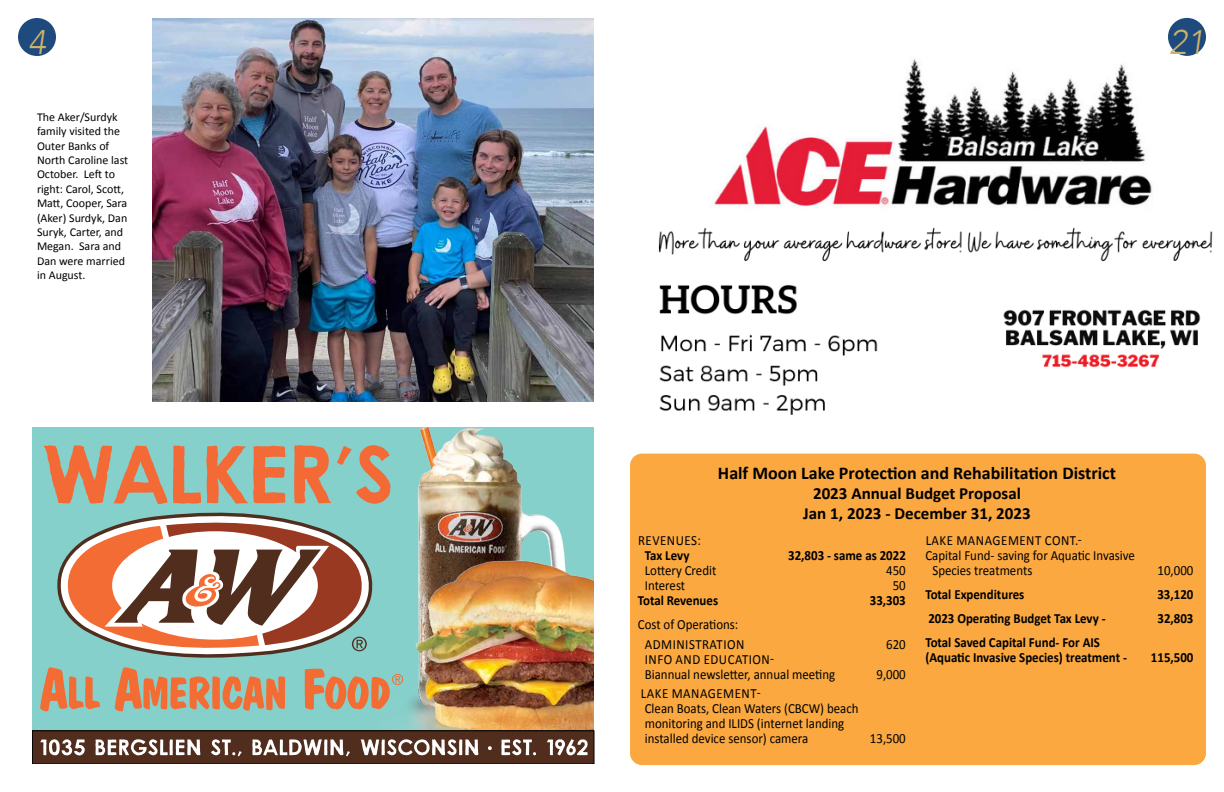
<style>
.page{position:relative;width:1224px;height:792px;background:#fff}
.page>*{position:absolute;margin:0;border:0;box-sizing:border-box;transform-origin:0 0}
.t1{font:italic 300 34px "Avenir";color:#cfb269}
.t2{font:700 18px "Calibri";color:#000}
.t3{font:700 17px/20.4px "Calibri";color:#000;text-align:center}
.t4{font:14px/15px "Calibri";color:#000;scale:.92 1}
.t5{font:700 14px/15px "Calibri";color:#000;scale:.92 1}
.t6{font:14px "Calibri";letter-spacing:.04em;color:#000;scale:.92 1}
.t7{font:12px/14.4px "Calibri";color:#000}
</style>
<div class="page">
<img style="left:658px;top:46px;width:555px;height:369px">
<div style="left:630px;top:454px;width:576px;height:311px;background:#faa83f;border-radius:12px"></div>
<div style="left:18px;top:18px;width:38px;height:38px;background:#1e4a7d;border-radius:50%"></div>
<div style="left:1168px;top:18px;width:38px;height:38px;background:#1e4a7d;border-radius:50%"></div>
<img style="left:152px;top:18px;width:442px;height:384px">
<img style="left:402px;top:427px;width:163px;height:134px">
<img style="left:375px;top:561px;width:219px;height:169px">
<div style="left:32px;top:731px;width:562px;height:33px;background:#512d1e"></div>
<div style="left:32px;top:730px;width:562px;height:34px;border:1px solid #030303"></div>
<svg style="left:40px;top:739px;width:45px;height:16px"></svg>
<svg style="left:95px;top:739px;width:105px;height:16px"></svg>
<svg style="left:211px;top:739px;width:31px;height:17px"></svg>
<svg style="left:252px;top:739px;width:98px;height:17px"></svg>
<svg style="left:361px;top:739px;width:117px;height:16px"></svg>
<svg style="left:488px;top:746px;width:4px;height:4px"></svg>
<svg style="left:501px;top:739px;width:35px;height:16px"></svg>
<svg style="left:547px;top:739px;width:41px;height:16px"></svg>
<svg style="left:56px;top:509px;width:319px;height:149px;fill:#86d0cb"></svg>
<svg style="left:40px;top:667px;width:60px;height:44px"></svg>
<svg style="left:115px;top:667px;width:170px;height:44px"></svg>
<svg style="left:67px;top:520px;width:300px;height:131px"></svg>
<svg style="left:305px;top:669px;width:98px;height:41px"></svg>
<svg style="left:44px;top:445px;width:123px;height:59px"></svg>
<svg style="left:173px;top:445px;width:113px;height:59px"></svg>
<svg style="left:294px;top:445px;width:97px;height:59px"></svg>
<h1 class="t1" style="left:28px;top:22px;width:19px">4</h1>
<h1 class="t1" style="left:1169px;top:22px;width:37px">21</h1>
<p class="t7" style="left:37px;top:110px;width:93px">The Aker/Surdyk family visited the<br>Outer Banks of<br>North Caroline last<br>October. Left to right: Carol, Scott,<br>Matt, Cooper, Sara (Aker) Surdyk, Dan<br>Suryk, Carter, and<br>Megan. Sara and<br>Dan were married in August.</p>
<p class="t2" style="left:718px;top:461px;width:399px">Half Moon Lake Protection and Rehabilitation District</p>
<p class="t3" style="left:803px;top:483px;width:229px">2023 Annual Budget Proposal<br>Jan 1, 2023 - December 31, 2023</p>
<p class="t6" style="left:638px;top:532px;width:70px">REVENUES:</p>
<p class="t5" style="left:645px;top:548px;width:50px">Tax Levy</p>
<p class="t5" style="left:788px;top:548px;width:129px">32,803 - same as 2022</p>
<p class="t4" style="left:645px;top:563px;width:79px">Lottery Credit</p>
<p class="t4" style="left:886px;top:563px;width:23px">450</p>
<p class="t4" style="left:645px;top:578px;width:45px">Interest</p>
<p class="t4" style="left:893px;top:578px;width:16px">50</p>
<p class="t5" style="left:638px;top:593px;width:89px">Total Revenues</p>
<p class="t5" style="left:870px;top:593px;width:41px">33,303</p>
<p class="t4" style="left:638px;top:615px;width:117px;line-height:19.5px;text-align:center">Cost of Operations:<br>ADMINISTRATION</p>
<p class="t4" style="left:886px;top:637px;width:23px">620</p>
<p class="t4" style="left:645px;top:652px;width:209px">INFO AND EDUCATION-<br>Biannual newsletter, annual meeting</p>
<p class="t4" style="left:641px;top:686px;width:238px">LAKE MANAGEMENT-<br>Clean Boats, Clean Waters (CBCW) beach monitoring and ILIDS (internet landing installed device sensor) camera</p>
<p class="t4" style="left:876px;top:667px;width:33px">9,000</p>
<p class="t4" style="left:870px;top:731px;width:40px">13,500</p>
<p class="t6" style="left:926px;top:532px;width:171px">LAKE MANAGEMENT CONT.-</p>
<p class="t4" style="left:925px;top:548px;width:229px">Capital Fund- saving for Aquatic Invasive</p>
<p class="t4" style="left:932px;top:563px;width:110px">Species treatments</p>
<p class="t4" style="left:1158px;top:563px;width:40px">10,000</p>
<p class="t5" style="left:925px;top:587px;width:109px">Total Expenditures</p>
<p class="t5" style="left:1157px;top:587px;width:41px">33,120</p>
<p class="t5" style="left:928px;top:611px;width:194px">2023 Operating Budget Tax Levy -</p>
<p class="t5" style="left:1157px;top:611px;width:41px">32,803</p>
<p class="t5" style="left:925px;top:635px;width:221px">Total Saved Capital Fund- For AIS (Aquatic Invasive Species) treatment -</p>
<p class="t5" style="left:1151px;top:650px;width:48px">115,500</p>
</div>
